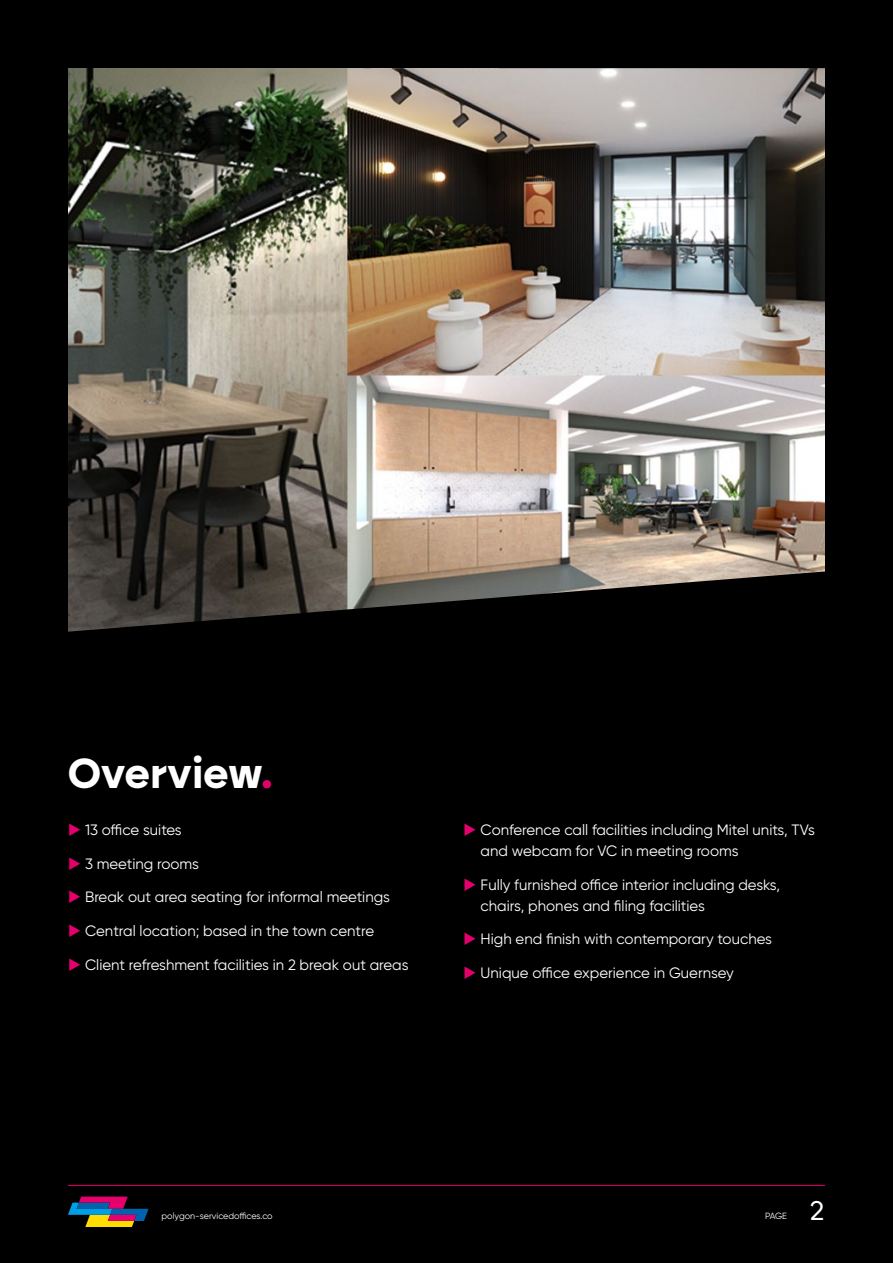
<style>
.page{position:relative;width:893px;height:1263px;background:#000}
.page>*{position:absolute;margin:0;border:0;box-sizing:border-box;transform-origin:0 0}
.t1{font:700 42px "Brockmann";color:#fff}
.t2{font:27px "Brockmann";color:#fff}
.t3{font:15px/21px "Gilroy";color:#fff}
.t4{font:9px "Gilroy";color:#fff}
.s1{color:#e6006d}
</style>
<div class="page">
<img style="left:68px;top:68px;width:757px;height:498px">
<hr style="left:68px;top:1185px;width:757px;height:1px;background:#e6006d">
<svg style="left:68px;top:1196px;width:81px;height:31px"></svg>
<svg style="left:68px;top:566px;width:757px;height:66px"></svg>
<h1 class="t1" style="left:68px;top:747px;width:206px">Overview<span class="s1">.</span></h1>
<p class="t3" style="left:85px;top:819px;width:98px">13 office suites</p>
<p class="t3" style="left:85px;top:853px;width:116px">3 meeting rooms</p>
<p class="t3" style="left:85px;top:886px;width:307px">Break out area seating for informal meetings</p>
<p class="t3" style="left:85px;top:920px;width:291px">Central location; based in the town centre</p>
<p class="t3" style="left:85px;top:954px;width:325px">Client refreshment facilities in 2 break out areas</p>
<p class="t3" style="left:481px;top:819px;width:336px">Conference call facilities including Mitel units, TVs and webcam for VC in meeting rooms</p>
<p class="t3" style="left:481px;top:874px;width:301px">Fully furnished office interior including desks, chairs, phones and filing facilities</p>
<p class="t3" style="left:481px;top:928px;width:293px">High end finish with contemporary touches</p>
<p class="t3" style="left:481px;top:962px;width:255px">Unique office experience in Guernsey</p>
<p class="t4" style="left:162px;top:1210px;width:113px">polygon-servicedoffices.co</p>
<p class="t4" style="left:765px;top:1210px;width:23px">PAGE</p>
<h2 class="t2" style="left:809px;top:1193px;width:17px">2</h2>
</div>
